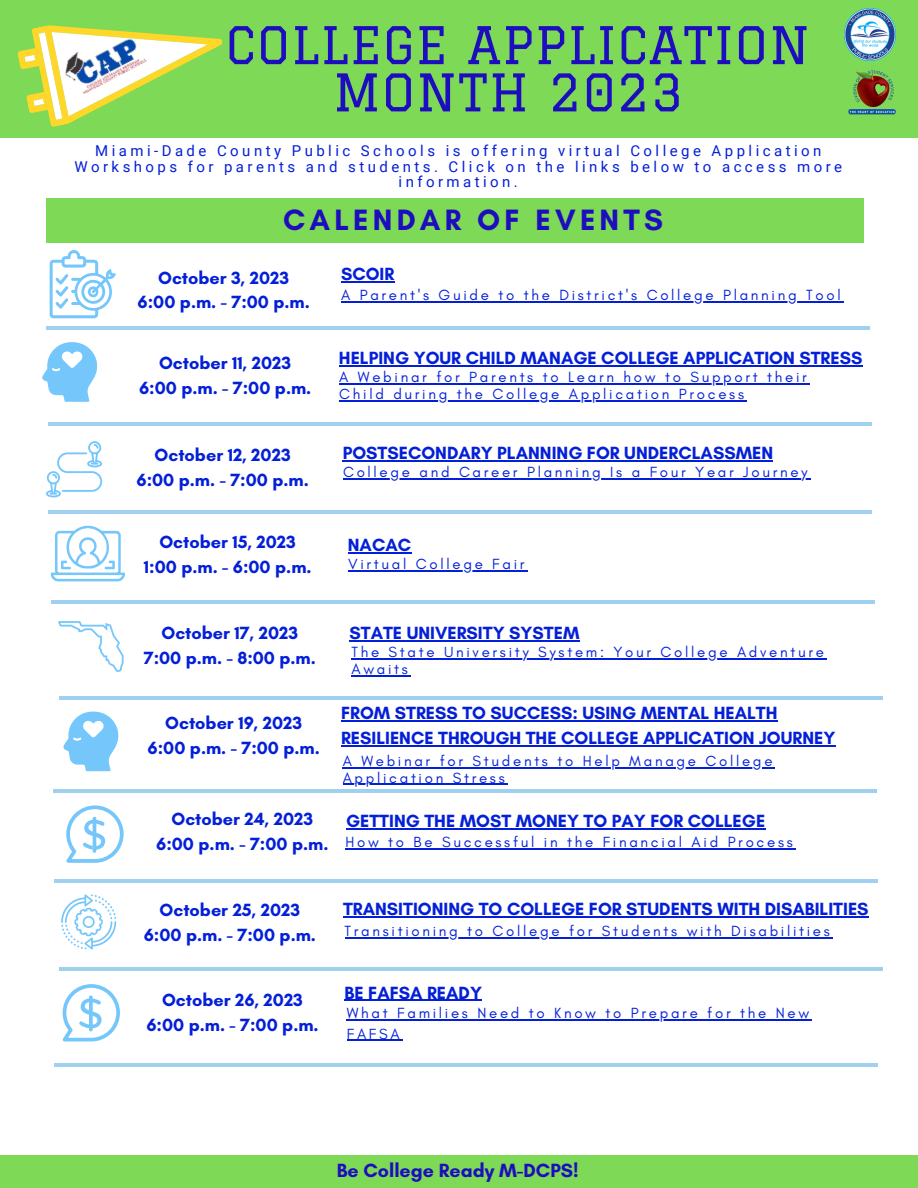
<style>
.page{position:relative;width:918px;height:1188px;background:#fff}
.page>*{position:absolute;margin:0;border:0;box-sizing:border-box;transform-origin:0 0}
.t1{font:50.7px/47.2px "Graduate";letter-spacing:.02em;color:#1d0dbe;text-align:center}
.t2{font:700 30px "Glacial Indifference";letter-spacing:.14em;color:#1d0dbe}
.t3{font:700 19.5px "Glacial Indifference";color:#1d0dbe}
.t4{font:700 18px/24.8px "Glacial Indifference";color:#041fd8}
.t5{font:15px/16.8px "Glacial Indifference";letter-spacing:.18em;color:#041fd8}
.t6{font:15px/15.8px "Roboto";letter-spacing:.23em;color:#041fd8;text-align:center}
</style>
<div class="page">
<hr style="left:46px;top:327px;width:824px;height:3px;background:#9fd0f0">
<hr style="left:49px;top:510px;width:823px;height:4px;background:#9fd0f0">
<hr style="left:49px;top:422px;width:823px;height:3px;background:#9fd0f0">
<hr style="left:51px;top:600px;width:823px;height:3px;background:#9fd0f0">
<hr style="left:54px;top:789px;width:823px;height:3px;background:#9fd0f0">
<hr style="left:55px;top:879px;width:823px;height:3px;background:#9fd0f0">
<div style="left:0;top:1155px;width:918px;height:33px;background:#7ed957"></div>
<div style="left:0;top:0;width:918px;height:138px;background:#7ed957"></div>
<img style="left:848px;top:70px;width:48px;height:45px">
<img style="left:844px;top:9px;width:52px;height:52px">
<svg style="left:17px;top:25px;width:206px;height:102px"></svg>
<img style="left:56px;top:25px;width:100px;height:79px">
<div style="left:46px;top:198px;width:818px;height:45px;background:#7ed957"></div>
<svg style="left:58px;top:621px;width:66px;height:51px"></svg>
<hr style="left:349px;top:640px;width:231px;height:1px;background:#041fd8">
<hr style="left:351px;top:659px;width:476px;height:1px;background:#041fd8">
<hr style="left:351px;top:675px;width:60px;height:2px;background:#041fd8">
<svg style="left:66px;top:805px;width:58px;height:58px"></svg>
<hr style="left:59px;top:696px;width:824px;height:4px;background:#9fd0f0">
<hr style="left:55px;top:1063px;width:823px;height:4px;background:#9fd0f0">
<svg style="left:42px;top:342px;width:56px;height:60px"></svg>
<svg style="left:50px;top:250px;width:66px;height:68px"></svg>
<svg style="left:51px;top:526px;width:74px;height:55px"></svg>
<hr style="left:346px;top:828px;width:419px;height:2px;background:#041fd8">
<hr style="left:345px;top:848px;width:450px;height:1px;background:#041fd8">
<svg style="left:46px;top:441px;width:56px;height:56px"></svg>
<hr style="left:343px;top:460px;width:430px;height:1px;background:#041fd8">
<hr style="left:343px;top:478px;width:467px;height:1px;background:#041fd8">
<hr style="left:59px;top:968px;width:824px;height:3px;background:#9fd0f0">
<svg style="left:61px;top:894px;width:55px;height:56px"></svg>
<hr style="left:343px;top:916px;width:526px;height:1px;background:#041fd8">
<hr style="left:345px;top:937px;width:488px;height:1px;background:#041fd8">
<hr style="left:341px;top:281px;width:53px;height:1px;background:#041fd8">
<hr style="left:341px;top:301px;width:502px;height:1px;background:#041fd8">
<svg style="left:63px;top:984px;width:57px;height:57px"></svg>
<hr style="left:345px;top:1000px;width:137px;height:1px;background:#041fd8">
<hr style="left:347px;top:1019px;width:465px;height:2px;background:#041fd8">
<hr style="left:347px;top:1040px;width:55px;height:1px;background:#041fd8">
<hr style="left:348px;top:552px;width:63px;height:1px;background:#041fd8">
<hr style="left:348px;top:570px;width:179px;height:1px;background:#041fd8">
<hr style="left:339px;top:365px;width:523px;height:1px;background:#041fd8">
<hr style="left:339px;top:383px;width:471px;height:2px;background:#041fd8">
<hr style="left:339px;top:400px;width:408px;height:1px;background:#041fd8">
<svg style="left:63px;top:712px;width:56px;height:59px"></svg>
<hr style="left:341px;top:721px;width:437px;height:1px;background:#041fd8">
<hr style="left:341px;top:745px;width:494px;height:1px;background:#041fd8">
<hr style="left:343px;top:767px;width:432px;height:1px;background:#041fd8">
<hr style="left:343px;top:784px;width:164px;height:1px;background:#041fd8">
<p class="t1" style="left:226px;top:21px;width:586px">COLLEGE APPLICATION<br>MONTH 2023</p>
<p class="t6" style="left:74px;top:143px;width:769px">Miami-Dade County Public Schools is offering virtual College Application<br>Workshops for parents and students. Click on the links below to access more information.</p>
<p class="t2" style="left:283px;top:202px;width:381px">CALENDAR OF EVENTS</p>
<p class="t4" style="left:158px;top:265px;width:133px">October 3, 2023</p>
<p class="t4" style="left:138px;top:290px;width:174px">6:00 p.m. - 7:00 p.m.</p>
<p class="t4" style="left:159px;top:350px;width:134px">October 11, 2023</p>
<p class="t4" style="left:139px;top:375px;width:174px">6:00 p.m. - 7:00 p.m.</p>
<p class="t4" style="left:155px;top:442px;width:138px">October 12, 2023</p>
<p class="t4" style="left:136px;top:467px;width:174px">6:00 p.m. - 7:00 p.m.</p>
<p class="t4" style="left:159px;top:529px;width:138px">October 15, 2023</p>
<p class="t4" style="left:144px;top:554px;width:169px">1:00 p.m. - 6:00 p.m.</p>
<p class="t4" style="left:341px;top:262px;width:55px">SCOIR</p>
<p class="t5" style="left:341px;top:286px;width:501px">A Parent's Guide to the District's College Planning Tool</p>
<p class="t4" style="left:339px;top:346px;width:525px">HELPING YOUR CHILD MANAGE COLLEGE APPLICATION STRESS</p>
<p class="t5" style="left:339px;top:369px;width:469px">A Webinar for Parents to Learn how to Support their<br>Child during the College Application Process</p>
<p class="t4" style="left:343px;top:440px;width:432px">POSTSECONDARY PLANNING FOR UNDERCLASSMEN</p>
<p class="t5" style="left:343px;top:464px;width:466px">College and Career Planning Is a Four Year Journey</p>
<p class="t4" style="left:348px;top:532px;width:65px">NACAC</p>
<p class="t5" style="left:348px;top:555px;width:178px">Virtual College Fair</p>
<p class="t4" style="left:161px;top:621px;width:138px">October 17, 2023</p>
<p class="t4" style="left:144px;top:645px;width:174px">7:00 p.m. - 8:00 p.m.</p>
<p class="t4" style="left:165px;top:710px;width:139px">October 19, 2023</p>
<p class="t4" style="left:148px;top:735px;width:174px">6:00 p.m. - 7:00 p.m.</p>
<p class="t4" style="left:172px;top:806px;width:143px">October 24, 2023</p>
<p class="t4" style="left:156px;top:831px;width:174px">6:00 p.m. - 7:00 p.m.</p>
<p class="t4" style="left:349px;top:621px;width:232px">STATE UNIVERSITY SYSTEM</p>
<p class="t5" style="left:351px;top:644px;width:474px">The State University System: Your College Adventure<br>Awaits</p>
<p class="t4" style="left:341px;top:701px;width:496px">FROM STRESS TO SUCCESS: USING MENTAL HEALTH<br>RESILIENCE THROUGH THE COLLEGE APPLICATION JOURNEY</p>
<p class="t5" style="left:343px;top:752px;width:431px">A Webinar for Students to Help Manage College<br>Application Stress</p>
<p class="t4" style="left:346px;top:809px;width:421px">GETTING THE MOST MONEY TO PAY FOR COLLEGE</p>
<p class="t5" style="left:345px;top:833px;width:449px">How to Be Successful in the Financial Aid Process</p>
<p class="t4" style="left:160px;top:898px;width:142px">October 25, 2023</p>
<p class="t4" style="left:144px;top:922px;width:174px">6:00 p.m. - 7:00 p.m.</p>
<p class="t4" style="left:162px;top:987px;width:142px">October 26, 2023</p>
<p class="t4" style="left:146px;top:1012px;width:174px">6:00 p.m. - 7:00 p.m.</p>
<p class="t4" style="left:343px;top:896px;width:527px">TRANSITIONING TO COLLEGE FOR STUDENTS WITH DISABILITIES</p>
<p class="t5" style="left:345px;top:922px;width:487px">Transitioning to College for Students with Disabilities</p>
<p class="t4" style="left:345px;top:980px;width:139px">BE FAFSA READY</p>
<p class="t5" style="left:347px;top:1003px;width:464px;line-height:20.2px">What Families Need to Know to Prepare for the New<br>FAFSA</p>
<p class="t3" style="left:337px;top:1158px;width:243px">Be College Ready M-DCPS!</p>
</div>
